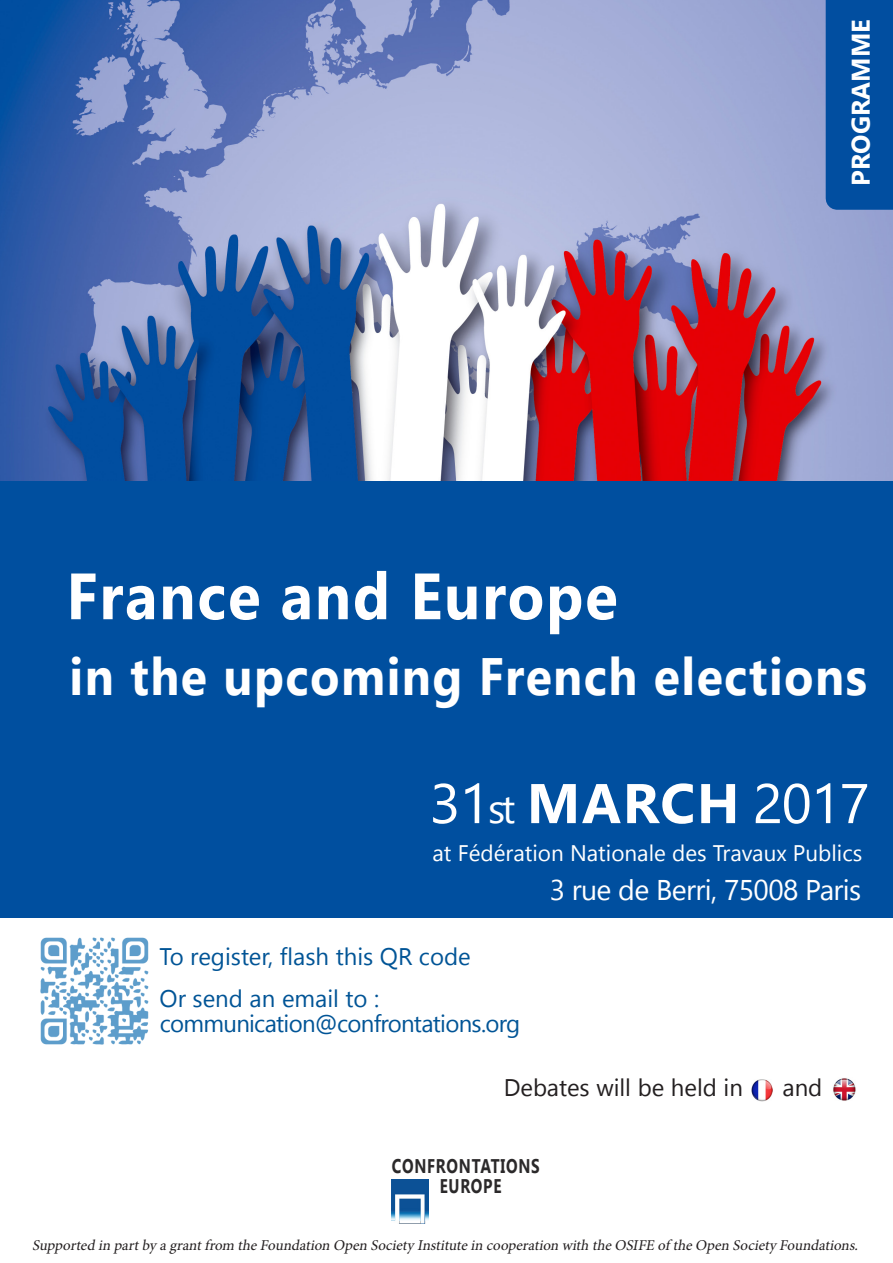
<style>
.page{position:relative;width:893px;height:1263px;background:#fff}
.page>*{position:absolute;margin:0;border:0;box-sizing:border-box;transform-origin:0 0}
.t1{font:700 65.25px "Gadugi";letter-spacing:.03em;color:#fff;scale:.92 1}
.t2{font:55.8px "Gadugi";letter-spacing:-.02em;color:#fff}
.t3{font:700 52.5px "Gadugi";letter-spacing:.03em;color:#fff;scale:.92 1}
.t4{font:28.5px "Gadugi";letter-spacing:-.02em;color:#fff}
.t5{font:700 25.5px "Gadugi";color:#fff}
.t6{font:24px "Gadugi";color:#005496}
.t7{font:24px "Gadugi";letter-spacing:-.03em;color:#005496}
.t8{font:24px "Gadugi";color:#231f20}
.t9{font:22.5px "Gadugi";color:#fff}
.t10{font:700 19.8px "Gadugi";letter-spacing:.05em;color:#2b292a;scale:.77 1}
.t11{font:italic 15px "Minion Pro";color:#231f20}
.s1{font-size:40.5px}
.s2{font-weight:700}
</style>
<div class="page">
<div style="left:0;top:473px;width:893px;height:444px;background:#004f9f"></div>
<img style="left:40px;top:937px;width:109px;height:108px">
<img style="left:0;top:0;width:893px;height:480px">
<img style="left:392px;top:1179px;width:37px;height:44px">
<img style="left:833px;top:1078px;width:23px;height:23px">
<img style="left:751px;top:1079px;width:22px;height:22px">
<div style="left:826px;top:0;width:67px;height:210px;background:#014ea0"></div>
<p class="t5" style="left:845px;top:186px;width:168px;rotate:-90deg">PROGRAMME</p>
<p class="t1" style="left:66px;top:557px;width:601px">France and Europe</p>
<p class="t3" style="left:70px;top:645px;width:868px">in the upcoming French elections</p>
<p class="t2" style="left:430px;top:770px;width:441px">31<span class="s1">st</span> <span class="s2">MARCH</span> 2017</p>
<p class="t9" style="left:433px;top:839px;width:431px">at Fédération Nationale des Travaux Publics</p>
<p class="t6" style="left:160px;top:942px;width:313px">To register, flash this QR code</p>
<p class="t6" style="left:160px;top:984px;width:221px">Or send an email to :</p>
<p class="t7" style="left:160px;top:1009px;width:362px">communication@confrontations.org</p>
<p class="t4" style="left:550px;top:872px;width:313px">3 rue de Berri, 75008 Paris</p>
<p class="t8" style="left:504px;top:1073px;width:241px">Debates will be held in</p>
<p class="t8" style="left:782px;top:1073px;width:41px">and</p>
<p class="t10" style="left:392px;top:1153px;width:194px">CONFRONTATIONS</p>
<p class="t10" style="left:440px;top:1174px;width:82px">EUROPE</p>
<p class="t11" style="left:32px;top:1235px;width:831px">Supported in partby agrantfrom theFoundation Open Society Institutein cooperation with theOSIFE of theOpen Society Foundations.</p>
</div>
